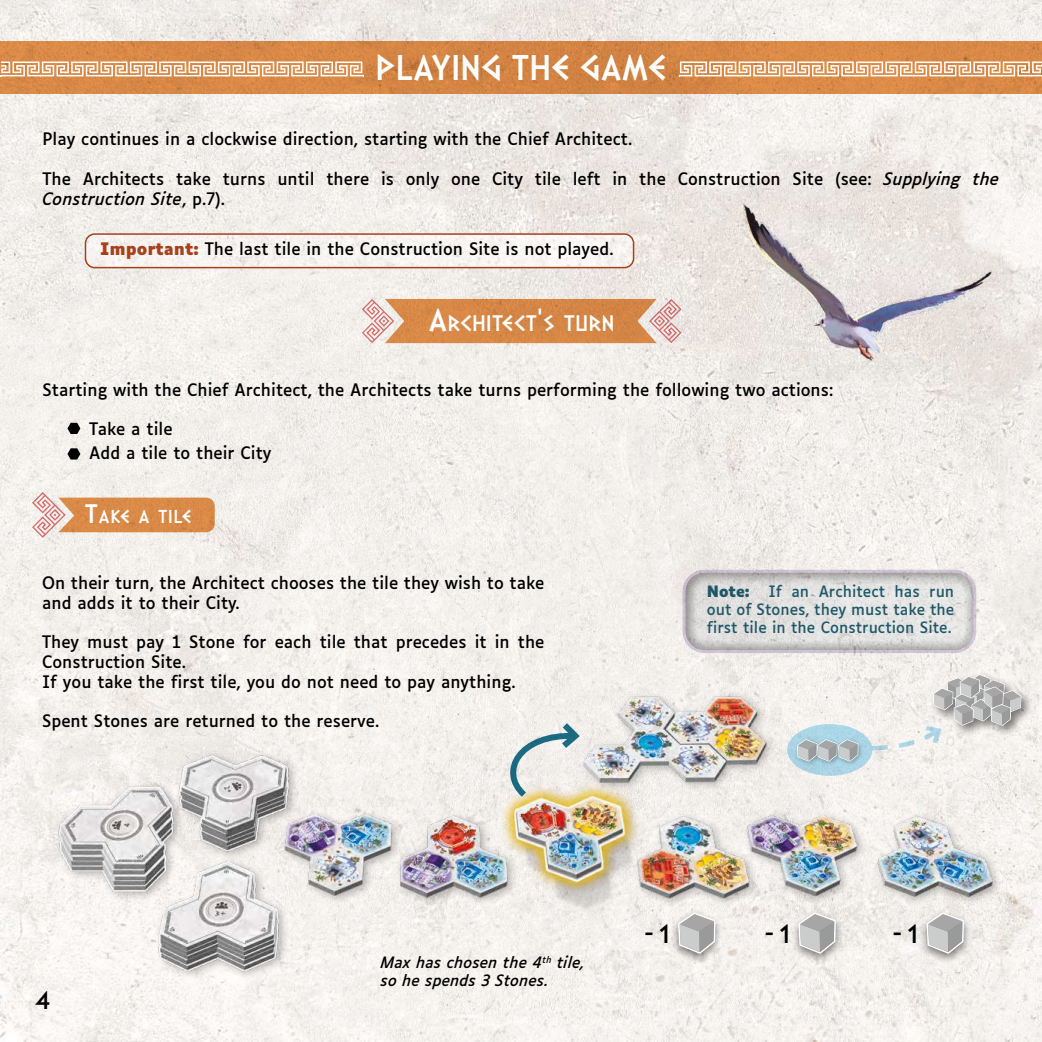
<style>
.page{position:relative;width:1042px;height:1042px;background:#fff}
.page>*{position:absolute;margin:0;border:0;box-sizing:border-box;transform-origin:0 0}
.t1{font:700 30px "Dalek Pinpoint";letter-spacing:.025em;color:#fff}
.t2{font:700 21.75px "Dalek Pinpoint";color:#000}
.t3{font:700 21px "Dalek Pinpoint";color:#000}
.t4{font:700 18.9px "Dalek Pinpoint";letter-spacing:.035em;color:#fff}
.t5{font:16.5px/19.8px "Luciole";color:#000}
.t6{font:700 15.75px "Dalek Pinpoint";letter-spacing:.07em;color:#fff}
.t7{font:15px/18px "Luciole";color:#1e5868;text-align:justify}
.t8{font:italic 15px/18px "Luciole";color:#000}
.t9{font:700 15px "Luciole";color:#1e5868}
.s1{font-style:italic}
.s2{font-weight:700;color:#a6411c}
.s3{font-size:27px}
.s4{font-size:22.5px}
</style>
<div class="page">
<img style="left:0;top:0;width:1042px;height:1042px">
<svg style="left:0;top:41px;width:1042px;height:53px;fill:#d78746"></svg>
<img style="left:42px;top:614px;width:966px;height:364px">
<svg style="left:67px;top:423px;width:13px;height:11px"></svg>
<svg style="left:67px;top:448px;width:13px;height:11px"></svg>
<svg style="left:0;top:61px;width:364px;height:15px"></svg>
<svg style="left:679px;top:61px;width:363px;height:15px"></svg>
<div style="left:670px;top:909px;width:54px;height:57px;background:#000;opacity:.5"></div>
<svg style="left:678px;top:912px;width:37px;height:41px"></svg>
<div style="left:790px;top:909px;width:54px;height:57px;background:#000;opacity:.5"></div>
<svg style="left:798px;top:912px;width:38px;height:41px"></svg>
<div style="left:918px;top:909px;width:54px;height:57px;background:#000;opacity:.5"></div>
<svg style="left:926px;top:912px;width:38px;height:41px"></svg>
<div style="left:787px;top:724px;width:85px;height:52px;background:#acd6e6;border-radius:50%"></div>
<div style="left:795px;top:737px;width:28px;height:30px;background:#000;opacity:.28"></div>
<div style="left:815px;top:737px;width:28px;height:30px;background:#000;opacity:.28"></div>
<div style="left:836px;top:737px;width:28px;height:30px;background:#000;opacity:.28"></div>
<svg style="left:797px;top:739px;width:61px;height:22px"></svg>
<div style="left:929px;top:671px;width:105px;height:67px;background:#000;opacity:.5"></div>
<svg style="left:32px;top:492px;width:183px;height:46px"></svg>
<svg style="left:499px;top:717px;width:85px;height:81px"></svg>
<svg style="left:867px;top:674px;width:154px;height:78px"></svg>
<img style="left:86px;top:235px;width:579px;height:32px">
<div style="left:85px;top:234px;width:548px;height:34px;background:#f7f4f2;border-radius:9px"></div>
<div style="left:85px;top:233px;width:549px;height:35px;border:2px solid #a6411c;border-radius:9px"></div>
<svg style="left:362px;top:299px;width:319px;height:44px"></svg>
<svg style="left:672px;top:562px;width:312px;height:89px;fill:#f1edeb"></svg>
<svg style="left:684px;top:571px;width:291px;height:80px;fill:#e0dfde"></svg>
<div style="left:682px;top:570px;width:294px;height:83px;border:3px solid #8561a6;border-radius:20px"></div>
<img style="left:722px;top:178px;width:278px;height:232px">
<h1 class="t1" style="left:376px;top:51px;width:292px">PLAYING THE GAME</h1>
<p class="t5" style="left:43px;top:130px;width:591px">Play continues in a clockwise direction, starting with the Chief Architect.</p>
<p class="t5" style="left:43px;top:170px;width:958px">The Architects take turns until there is only one City tile left in the Construction Site (see: <span class="s1">Supplying the<br>Construction Site</span>, p.7).</p>
<p class="t5" style="left:100px;top:240px;width:515px"><span class="s2">Important:</span> The last tile in the Construction Site is not played.</p>
<p class="t4" style="left:429px;top:313px;width:187px"><span class="s3">A</span>RCHITECT<span class="s3">'</span>S TURN</p>
<p class="t5" style="left:43px;top:380px;width:792px">Starting with the Chief Architect, the Architects take turns performing the following two actions:</p>
<p class="t5" style="left:89px;top:418px;width:184px;line-height:24px">Take a tile<br>Add a tile to their City</p>
<p class="t6" style="left:85px;top:508px;width:108px"><span class="s4">T</span>AKE A TILE</p>
<p class="t5" style="left:42px;top:573px;width:504px">On their turn, the Architect chooses the tile they wish to take and adds it to their City.</p>
<p class="t5" style="left:42px;top:633px;width:504px">They must pay 1 Stone for each tile that precedes it in the<br>Construction Site.<br>If you take the first tile, you do not need to pay anything.</p>
<p class="t5" style="left:42px;top:712px;width:339px">Spent Stones are returned to the reserve.</p>
<p class="t7" style="left:707px;top:583px;width:249px;text-indent:62px">If an Architect has run out of Stones, they must take the first tile in the Construction Site.</p>
<p class="t9" style="left:707px;top:584px;width:44px">Note:</p>
<p class="t3" style="left:35px;top:988px;width:16px">4</p>
<p class="t8" style="left:381px;top:954px;width:205px">Max has chosen the 4<sup>th</sup> tile, so he spends 3 Stones.</p>
<h2 class="t2" style="left:645px;top:922px;width:26px">- 1</h2>
<h2 class="t2" style="left:765px;top:922px;width:26px">- 1</h2>
<h2 class="t2" style="left:893px;top:922px;width:26px">- 1</h2>
</div>
